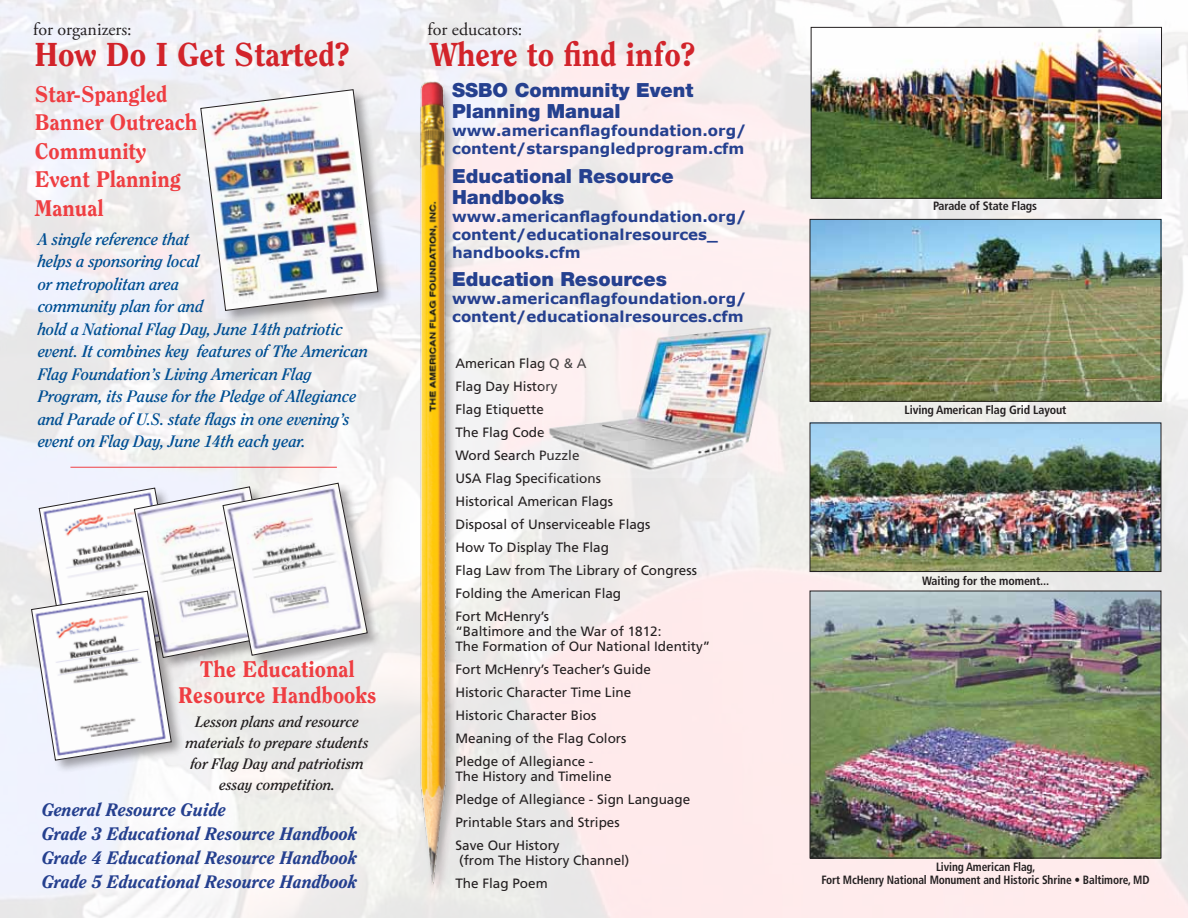
<style>
.page{position:relative;width:1188px;height:918px;background:#fff}
.page>*{position:absolute;margin:0;border:0;box-sizing:border-box;transform-origin:0 0}
.t1{font:800 33px "Clearface Std";color:#d2232a}
.t2{font:800 22.5px/28.5px "Clearface Std";color:#ef3e42}
.t3{font:900 19.5px/21px "Helvetica Neue";color:#25408f}
.t4{font:italic 800 18px/24px "Clearface Std";color:#25408f}
.t5{font:18px "Adobe Garamond Pro";color:#231f20}
.t6{font:italic 700 16.5px/22.5px "Clearface Std";letter-spacing:-.005em;color:#004f93}
.t7{font:700 15px/18px "Verdana";color:#25408f}
.t8{font:italic 700 15px/21px "Clearface Std";color:#231f20;text-align:center}
.t9{font:13.5px/23px "Frutiger";color:#231f20}
.t10{font:700 condensed 12px/13.5px "Frutiger";letter-spacing:-.01em;color:#231f20;text-align:center;scale:.95 1}
.t11{font:700 condensed 12px "Frutiger";letter-spacing:-.01em;color:#231f20}
</style>
<div class="page">
<img style="left:0;top:0;width:1188px;height:918px">
<div style="left:221px;top:481px;width:160px;height:188px;background:#231f20;opacity:.4"></div>
<div style="left:30px;top:589px;width:155px;height:185px;background:#231f20;opacity:.4"></div>
<svg style="left:31px;top:483px;width:336px;height:277px"></svg>
<div style="left:199px;top:88px;width:193px;height:236px;background:#231f20;opacity:.4"></div>
<img style="left:201px;top:90px;width:177px;height:221px">
<hr style="left:70px;top:467px;width:267px;height:1px;background:#ef3e42">
<img style="left:542px;top:320px;width:236px;height:157px">
<img style="left:402px;top:68px;width:67px;height:823px">
<img style="left:812px;top:221px;width:347px;height:179px">
<div style="left:810px;top:219px;width:351px;height:183px;border:1px solid #231f20"></div>
<img style="left:812px;top:425px;width:347px;height:145px">
<div style="left:810px;top:423px;width:351px;height:149px;border:1px solid #231f20"></div>
<img style="left:813px;top:29px;width:347px;height:168px">
<div style="left:811px;top:27px;width:351px;height:172px;border:1px solid #231f20"></div>
<img style="left:812px;top:593px;width:347px;height:263px">
<div style="left:810px;top:591px;width:351px;height:267px;border:1px solid #231f20"></div>
<h3 class="t5" style="left:33px;top:18px;width:100px">for organizers:</h3>
<h3 class="t5" style="left:427px;top:18px;width:96px">for educators:</h3>
<h1 class="t1" style="left:34px;top:35px;width:317px">How Do I Get Started?</h1>
<h1 class="t1" style="left:430px;top:35px;width:267px">Where to find info?</h1>
<h2 class="t2" style="left:35px;top:79px;width:164px">Star-Spangled<br>Banner Outreach<br>Community<br>Event Planning<br>Manual</h2>
<p class="t6" style="left:38px;top:228px;width:332px">A single reference that<br>helps a sponsoring local<br>or metropolitan area<br>community plan for and<br>hold a National Flag Day, June 14th patriotic event. It combines key features of The American Flag Foundation’s Living American Flag Program, its Pause for the Pledge of Allegiance and Parade of U.S. state flags in one evening’s event on Flag Day, June 14th each year.</p>
<h2 class="t2" style="left:178px;top:657px;width:200px;line-height:25.5px;text-align:center">The Educational<br>Resource Handbooks</h2>
<p class="t8" style="left:186px;top:711px;width:184px">Lesson plans and resource materials to prepare students for Flag Day and patriotism essay competition.</p>
<h3 class="t4" style="left:42px;top:797px;width:317px">General Resource Guide<br>Grade 3 Educational Resource Handbook Grade 4 Educational Resource Handbook Grade 5 Educational Resource Handbook</h3>
<h3 class="t3" style="left:452px;top:80px;width:243px">SSBO Community Event<br>Planning Manual</h3>
<p class="t7" style="left:452px;top:122px;width:296px">www.americanflagfoundation.org/ content/starspangledprogram.cfm</p>
<h3 class="t3" style="left:452px;top:165px;width:223px">Educational Resource<br>Handbooks</h3>
<p class="t7" style="left:452px;top:207px;width:296px">www.americanflagfoundation.org/ content/educationalresources_ handbooks.cfm</p>
<h3 class="t3" style="left:452px;top:269px;width:216px">Education Resources</h3>
<p class="t7" style="left:452px;top:290px;width:296px">www.americanflagfoundation.org/ content/educationalresources.cfm</p>
<p class="t9" style="left:455px;top:352px;width:243px">American Flag Q &amp; A<br>Flag Day History<br>Flag Etiquette<br>The Flag Code<br>Word Search Puzzle<br>USA Flag Specifications<br>Historical American Flags<br>Disposal of Unserviceable Flags<br>How To Display The Flag<br>Flag Law from The Library of Congress<br>Folding the American Flag<br>Fort McHenry’s</p>
<p class="t9" style="left:455px;top:624px;width:257px;line-height:15px">“Baltimore and the War of 1812:<br>The Formation of Our National Identity”</p>
<p class="t9" style="left:455px;top:658px;width:197px">Fort McHenry’s Teacher’s Guide<br>Historic Character Time Line<br>Historic Character Bios<br>Meaning of the Flag Colors<br>Pledge of Allegiance -</p>
<p class="t9" style="left:455px;top:765px;width:236px">The History and Timeline<br>Pledge of Allegiance - Sign Language<br>Printable Stars and Stripes<br>Save Our History</p>
<p class="t9" style="left:455px;top:849px;width:176px">(from The History Channel)<br>The Flag Poem</p>
<p class="t11" style="left:933px;top:199px;width:105px">Parade of State Flags</p>
<p class="t11" style="left:905px;top:402px;width:163px">Living American Flag Grid Layout</p>
<p class="t11" style="left:922px;top:573px;width:129px">Waiting for the moment...</p>
<p class="t10" style="left:821px;top:860px;width:347px">Living American Flag,<br>Fort McHenry National Monument and Historic Shrine • Baltimore, MD</p>
</div>
